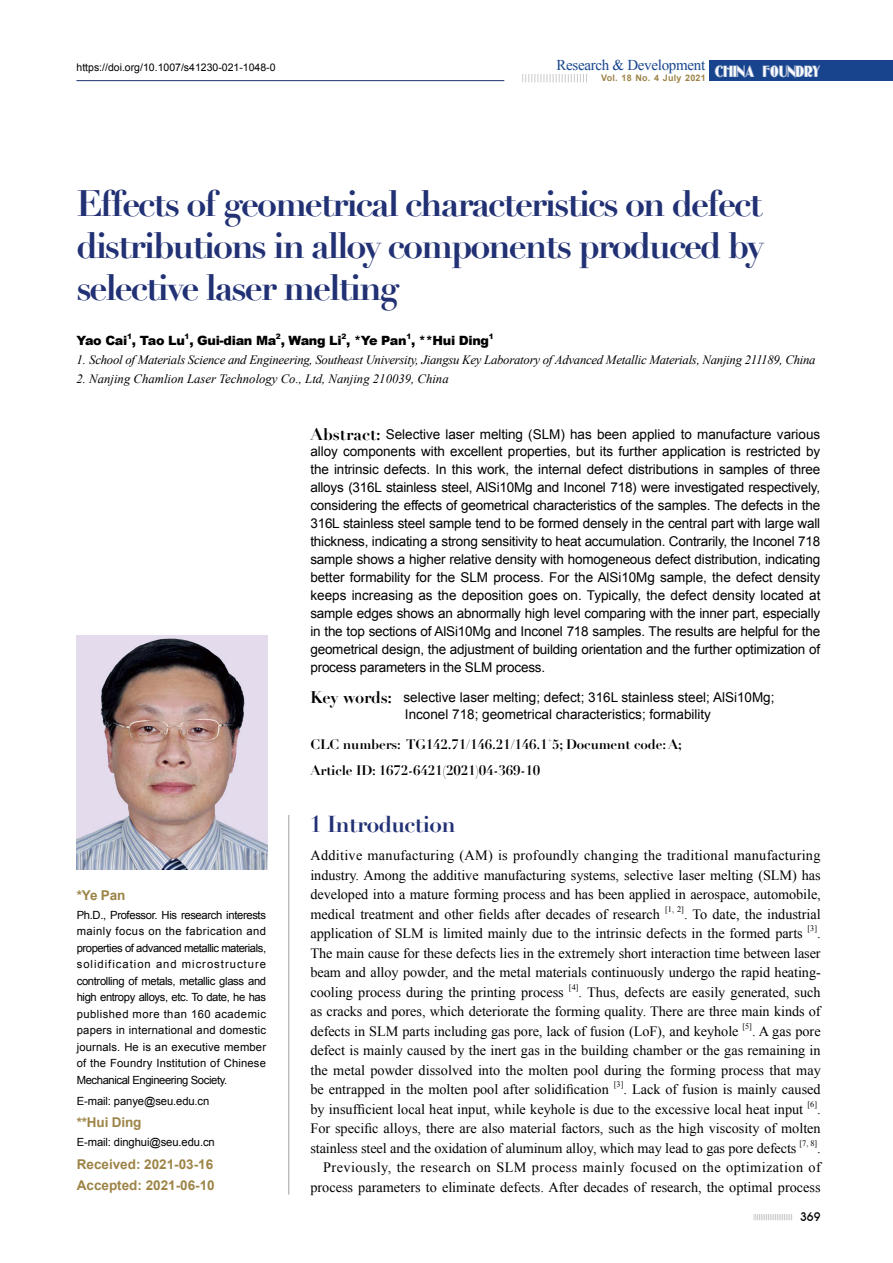
<style>
.page{position:relative;width:893px;height:1263px;background:#fff}
.page>*{position:absolute;margin:0;border:0;box-sizing:border-box;transform-origin:0 0}
.t1{font:700 36px/42px "Didot";letter-spacing:-.055em;color:#213174;text-align:justify}
.t2{font:700 22.5px "Didot";letter-spacing:-.025em;color:#213174}
.t3{font:15.6px "Oldgate Lane Outline";color:#fff}
.t4{font:15px "Times New Roman";letter-spacing:-.02em;color:#18448e}
.t5{font:14.25px/19.5px "Times New Roman";color:#000;text-align:justify}
.t6{font:13.5px/18px "Arial";letter-spacing:-.005em;color:#000}
.t7{font:700 13.5px "Didot";letter-spacing:-.01em;color:#000}
.t8{font:700 13.5px/20.7px "Arial";color:#9d8447}
.t9{font:italic 12.75px "Times New Roman";letter-spacing:-.02em;color:#000}
.t10{font:italic 12.75px "Times New Roman";color:#000}
.t11{font:900 12.75px "Arial";letter-spacing:-.025em;color:#000}
.t12{font:500 12px "Avant Garde IT Cby BT";color:#000}
.t13{font:11.25px/16.5px "Arial";letter-spacing:-.01em;color:#000;text-align:justify}
.t14{font:10.5px "Arial";color:#000}
.t15{font:700 9px "Arial";letter-spacing:.02em;color:#9d8447}
.t16{font:8.25px "Times New Roman";color:#000}
.t17{font:700 7.8px "Didot";color:#000}
.t18{font:900 7.5px "Arial";color:#000}
.s1{font-family:"Didot";font-weight:700;font-size:16.5px}
</style>
<div class="page">
<svg style="left:754px;top:1214px;width:38px;height:6px"></svg>
<div style="left:709px;top:60px;width:184px;height:21px;background:#18448e"></div>
<svg style="left:522px;top:74px;width:65px;height:8px"></svg>
<hr style="left:76px;top:80px;width:428px;height:1px;background:#213174">
<img style="left:77px;top:635px;width:191px;height:234px">
<hr style="left:288px;top:815px;width:1px;height:379px;background:#9fa0a0">
<p class="t14" style="left:77px;top:61px;width:201px">https://doi.org/10.1007/s41230-021-1048-0</p>
<p class="t4" style="left:556px;top:55px;width:150px">Research &amp; Development</p>
<p class="t15" style="left:601px;top:72px;width:106px">Vol. 18 No. 4 July 2021</p>
<p class="t3" style="left:715px;top:62px;width:107px">CHINA FOUNDRY</p>
<h1 class="t1" style="left:76px;top:183px;width:689px">Effects of geometrical characteristics on defect distributions in alloy components produced by selective laser melting</h1>
<p class="t18" style="left:127px;top:331px;width:6px">1</p>
<p class="t18" style="left:185px;top:331px;width:6px">1</p>
<p class="t18" style="left:276px;top:331px;width:6px">2</p>
<p class="t18" style="left:341px;top:331px;width:6px">2</p>
<p class="t18" style="left:406px;top:331px;width:6px">1</p>
<p class="t18" style="left:489px;top:331px;width:6px">1</p>
<p class="t9" style="left:77px;top:351px;width:741px">1. School of Materials Science and Engineering, Southeast University, Jiangsu Key Laboratory of Advanced Metallic Materials, Nanjing 211189, China</p>
<p class="t10" style="left:77px;top:370px;width:374px">2. Nanjing Chamlion Laser Technology Co., Ltd, Nanjing 210039, China</p>
<p class="t11" style="left:77px;top:331px;width:414px">Yao Cai , Tao Lu , Gui-dian Ma , Wang Li , *Ye Pan , **Hui Ding</p>
<p class="t8" style="left:77px;top:885px;width:50px">*Ye Pan</p>
<p class="t13" style="left:77px;top:907px;width:191px">Ph.D., Professor. His research interests mainly focus on the fabrication and properties of advanced metallic materials, solidification and microstructure controlling of metals, metallic glass and high entropy alloys, etc. To date, he has published more than 160 academic papers in international and domestic journals. He is an executive member of the Foundry Institution of Chinese Mechanical Engineering Society.</p>
<p class="t13" style="left:77px;top:1092px;width:134px">E-mail: panye@seu.edu.cn</p>
<p class="t8" style="left:77px;top:1113px;width:66px">**Hui Ding</p>
<p class="t13" style="left:77px;top:1134px;width:140px">E-mail: dinghui@seu.edu.cn</p>
<p class="t8" style="left:77px;top:1154px;width:140px">Received: 2021-03-16<br>Accepted: 2021-06-10</p>
<p class="t6" style="left:310px;top:426px;width:511px;line-height:16.5px"><span class="s1">Abstract:</span> Selective laser melting (SLM) has been applied to manufacture various alloy components with excellent properties, but its further application is restricted by</p>
<p class="t6" style="left:310px;top:460px;width:512px;text-align:justify">the intrinsic defects. In this work, the internal defect distributions in samples of three alloys (316L stainless steel, AlSi10Mg and Inconel 718) were investigated respectively, considering the effects of geometrical characteristics of the samples. The defects in the 316L stainless steel sample tend to be formed densely in the central part with large wall thickness, indicating a strong sensitivity to heat accumulation. Contrarily, the Inconel 718 sample shows a higher relative density with homogeneous defect distribution, indicating better formability for the SLM process. For the AlSi10Mg sample, the defect density keeps increasing as the deposition goes on. Typically, the defect density located at sample edges shows an abnormally high level comparing with the inner part, especially in the top sections of AlSi10Mg and Inconel 718 samples. The results are helpful for the geometrical design, the adjustment of building orientation and the further optimization of process parameters in the SLM process.</p>
<p class="t6" style="left:405px;top:689px;width:371px;line-height:17.2px;text-indent:-95px"><span class="s1">Key words:</span> selective laser melting; defect; 316L stainless steel; AlSi10Mg;<br>Inconel 718; geometrical characteristics; formability</p>
<p class="t7" style="left:310px;top:736px;width:373px">CLC numbers: TG142.71/146.21/146.1 5; Document code: A;</p>
<p class="t17" style="left:548px;top:735px;width:6px">+</p>
<p class="t7" style="left:310px;top:762px;width:231px">Article ID: 1672-6421(2021)04-369-10</p>
<h2 class="t2" style="left:310px;top:810px;width:148px">1 Introduction</h2>
<p class="t5" style="left:310px;top:845px;width:512px">Additive manufacturing (AM) is profoundly changing the traditional manufacturing industry. Among the additive manufacturing systems, selective laser melting (SLM) has developed into a mature forming process and has been applied in aerospace, automobile, medical treatment and other fields after decades of research</p>
<p class="t16" style="left:665px;top:903px;width:20px">[1, 2]</p>
<p class="t5" style="left:310px;top:904px;width:512px;text-indent:374px">. To date, the industrial application of SLM is limited mainly due to the intrinsic defects in the formed parts</p>
<p class="t16" style="left:808px;top:923px;width:11px">[3]</p>
<p class="t5" style="left:310px;top:923px;width:512px;text-indent:507px">.<br>The main cause for these defects lies in the extremely short interaction time between laser beam and alloy powder, and the metal materials continuously undergo the rapid heating&shy;cooling process during the printing process</p>
<p class="t16" style="left:569px;top:981px;width:11px">[4]</p>
<p class="t5" style="left:310px;top:982px;width:512px;text-indent:268px">. Thus, defects are easily generated, such as cracks and pores, which deteriorate the forming quality. There are three main kinds of defects in SLM parts including gas pore, lack of fusion (LoF), and keyhole</p>
<p class="t16" style="left:742px;top:1020px;width:11px">[5]</p>
<p class="t5" style="left:310px;top:1021px;width:512px;text-indent:442px">. A gas pore defect is mainly caused by the inert gas in the building chamber or the gas remaining in the metal powder dissolved into the molten pool during the forming process that may be entrapped in the molten pool after solidification</p>
<p class="t16" style="left:614px;top:1079px;width:11px">[3]</p>
<p class="t5" style="left:310px;top:1079px;width:512px;text-indent:313px">. Lack of fusion is mainly caused by insufficient local heat input, while keyhole is due to the excessive local heat input</p>
<p class="t16" style="left:807px;top:1098px;width:11px">[6]</p>
<p class="t5" style="left:310px;top:1099px;width:512px;text-indent:507px">.<br>For specific alloys, there are also material factors, such as the high viscosity of molten stainless steel and the oxidation of aluminum alloy, which may lead to gas pore defects</p>
<p class="t16" style="left:799px;top:1137px;width:19px">[7, 8]</p>
<p class="t5" style="left:310px;top:1138px;width:512px;text-align:right">.<br>Previously, the research on SLM process mainly focused on the optimization of process parameters to eliminate defects. After decades of research, the optimal process</p>
<p class="t12" style="left:800px;top:1209px;width:22px">369</p>
</div>
